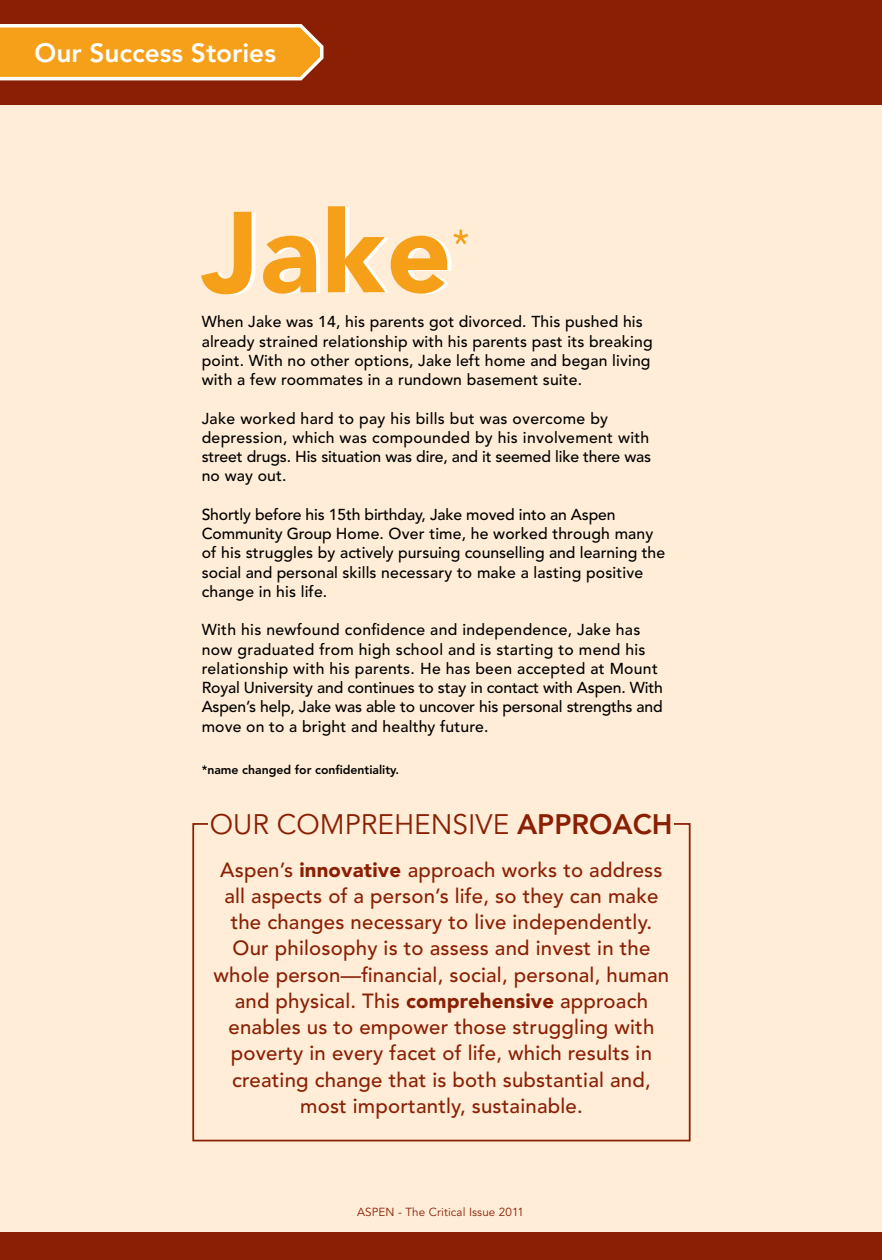
<style>
.page{position:relative;width:882px;height:1260px;background:#fff}
.page>*{position:absolute;margin:0;border:0;box-sizing:border-box;transform-origin:0 0}
.t1{font:900 113.75px "Avenir";color:#f6a01a}
.t2{font:28px "Avenir";color:#8a1f03}
.t3{font:800 26.25px "Avenir";color:#fff}
.t4{font:500 20.3px/26.2px "Avenir";letter-spacing:.01em;color:#8a1f03;text-align:center}
.t5{font:500 15.75px/19.2px "Avenir";letter-spacing:.01em;color:#000}
.t6{font:800 12.25px "Avenir";color:#000}
.t7{font:11.72px "Avenir";letter-spacing:.01em;color:#8a1f03}
.s1{font-weight:800}
.s2{font-weight:900}
</style>
<div class="page">
<div style="left:0;top:28px;width:882px;height:1232px;background:#ffedd7"></div>
<div style="left:0;top:0;width:882px;height:105px;background:#8a1f03"></div>
<div style="left:0;top:1232px;width:882px;height:28px;background:#8a1f03"></div>
<div style="left:192px;top:823px;width:499px;height:318px;border:2px solid #8a1f03"></div>
<svg style="left:0;top:24px;width:324px;height:57px;background:#f3a736"></svg>
<svg style="left:205px;top:207px;width:263px;height:88px"></svg>
<div style="left:209px;top:810px;width:465px;height:30px;background:#ffedd7"></div>
<h3 class="t3" style="left:34px;top:37px;width:243px">Our Success Stories</h3>
<h1 class="t1" style="left:202px;top:184px;width:251px">Jake</h1>
<p class="t5" style="left:202px;top:313px;width:452px">When Jake was 14, his parents got divorced. This pushed his already strained relationship with his parents past its breaking point. With no other options, Jake left home and began living with a few roommates in a rundown basement suite.</p>
<p class="t5" style="left:202px;top:409px;width:451px">Jake worked hard to pay his bills but was overcome by depression, which was compounded by his involvement with street drugs. His situation was dire, and it seemed like there was no way out.</p>
<p class="t5" style="left:202px;top:505px;width:465px">Shortly before his 15th birthday, Jake moved into an Aspen Community Group Home. Over time, he worked through many of his struggles by actively pursuing counselling and learning the social and personal skills necessary to make a lasting positive change in his life.</p>
<p class="t5" style="left:202px;top:621px;width:463px">With his newfound confidence and independence, Jake has now graduated from high school and is starting to mend his relationship with his parents. He has been accepted at Mount Royal University and continues to stay in contact with Aspen. With Aspen’s help, Jake was able to uncover his personal strengths and move on to a bright and healthy future.</p>
<p class="t6" style="left:202px;top:762px;width:199px">*name changed for confidentiality.</p>
<h2 class="t2" style="left:210px;top:808px;width:464px">OUR COMPREHENSIVE <span class="s1">APPROACH</span></h2>
<p class="t4" style="left:214px;top:857px;width:457px">Aspen’s <span class="s2">innovative</span> approach works to address all aspects of a person’s life, so they can make the changes necessary to live independently.<br>Our philosophy is to assess and invest in the whole person—financial, social, personal, human and physical. This <span class="s2">comprehensive</span> approach enables us to empower those struggling with poverty in every facet of life, which results in creating change that is both substantial and, most importantly, sustainable.</p>
<p class="t7" style="left:357px;top:1205px;width:168px">ASPEN - The Critical Issue 2011</p>
</div>
